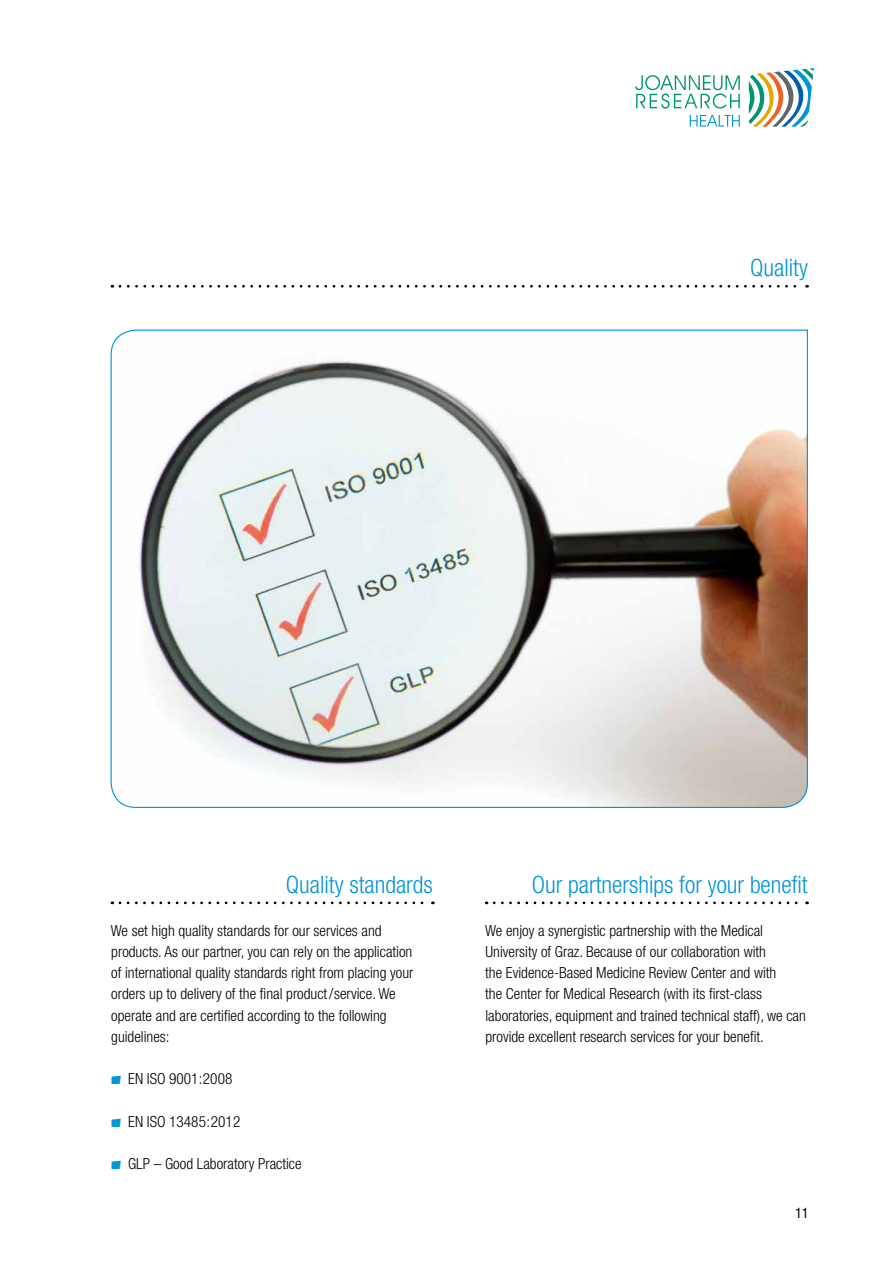
<style>
.page{position:relative;width:893px;height:1263px;background:#fff}
.page>*{position:absolute;margin:0;border:0;box-sizing:border-box;transform-origin:0 0}
.t1{font:300 condensed 24px "Helvetica Neue LT Pro";color:#0095d8}
.t2{font:300 condensed 15.3px/21.3px "Helvetica Neue LT Pro";color:#000}
.t3{font:condensed 14.4px "Helvetica Neue LT Pro";color:#000}
</style>
<div class="page">
<svg style="left:110px;top:329px;width:698px;height:479px"></svg>
<svg style="left:120px;top:285px;width:688px;height:3px"></svg>
<svg style="left:494px;top:901px;width:314px;height:3px"></svg>
<svg style="left:120px;top:901px;width:313px;height:3px"></svg>
<svg style="left:635px;top:75px;width:105px;height:34px"></svg>
<svg style="left:749px;top:68px;width:65px;height:59px"></svg>
<svg style="left:690px;top:115px;width:50px;height:12px"></svg>
<h1 class="t1" style="left:750px;top:254px;width:59px">Quality</h1>
<h1 class="t1" style="left:286px;top:871px;width:149px">Quality standards</h1>
<p class="t2" style="left:111px;top:919px;width:304px">We set high quality standards for our services and products. As our partner, you can rely on the application of international quality standards right from placing your orders up to delivery of the final product/service. We operate and are certified according to the following guidelines:</p>
<p class="t2" style="left:128px;top:1068px;width:106px">EN ISO 9001:2008</p>
<p class="t2" style="left:128px;top:1111px;width:114px">EN ISO 13485:2012</p>
<p class="t2" style="left:128px;top:1153px;width:175px">GLP – Good Laboratory Practice</p>
<h1 class="t1" style="left:532px;top:871px;width:277px">Our partnerships for your benefit</h1>
<p class="t2" style="left:485px;top:919px;width:322px">We enjoy a synergistic partnership with the Medical University of Graz. Because of our collaboration with<br>the Evidence-Based Medicine Review Center and with<br>the Center for Medical Research (with its first-class laboratories, equipment and trained technical staff), we can provide excellent research services for your benefit.</p>
<p class="t3" style="left:795px;top:1204px;width:15px">11</p>
</div>
